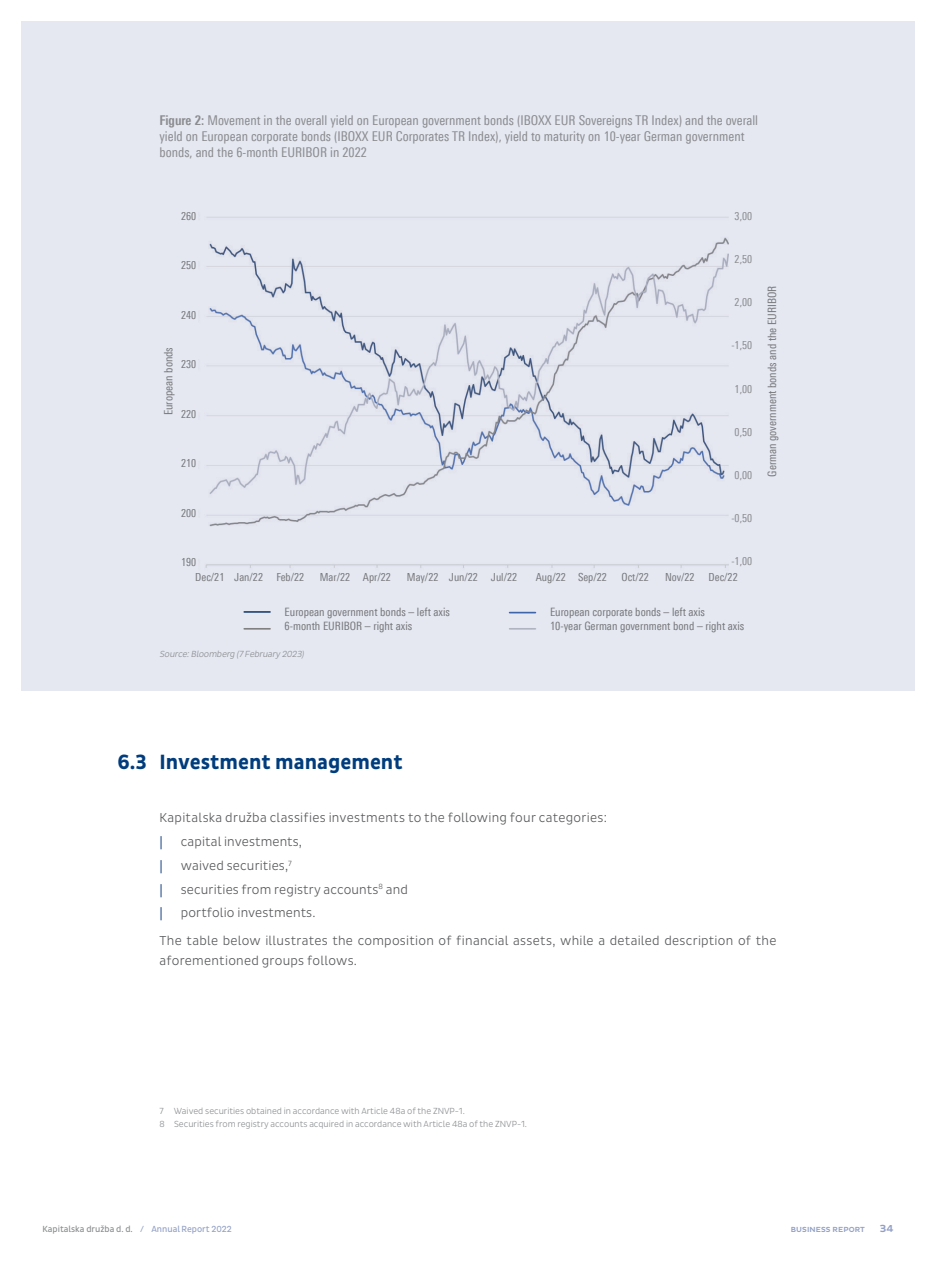
<style>
.page{position:relative;width:936px;height:1263px;background:#fff}
.page>*{position:absolute;margin:0;border:0;box-sizing:border-box;transform-origin:0 0}
.t1{font:700 21px "Pluto Sans Cond";color:#013d7d}
.t2{font:13.5px/16.2px "Linotype Univers 420 Cn";color:#8a8c8f}
.t3{font:300 13.2px/28px "Pluto Sans Cond";letter-spacing:.015em;color:#57585a}
.t4{font:13.2px "Univers LTCYR 55 Roman";color:#305691}
.t5{font:11.55px/13.8px "Linotype Univers 420 Cn";color:#76787b}
.t6{font:11.1px/14.9px "Linotype Univers 420 Cn";color:#76787b}
.t7{font:11.1px "Linotype Univers 420 Cn";color:#8a8c8f}
.t8{font:500 10.5px "Pluto Sans";color:#92a0c6}
.t9{font:300 9px/12.9px "Pluto Sans Cond";color:#8a8c8f}
.t10{font:9px "Pluto Sans Cond";color:#8a8c8f}
.t11{font:italic 300 9px "Pluto Sans Cond";color:#8a8c8f}
.t12{font:500 7.5px "Pluto Sans";letter-spacing:.015em;color:#92a0c6}
.s1{font-family:"Linotype Univers 620 Cn";font-weight:700}
.s2{color:#92a0c6}
</style>
<div class="page">
<div style="left:21px;top:21px;width:893px;height:670px;background:#e5e7f1"></div>
<img style="left:205px;top:217px;width:524px;height:351px">
<hr style="left:244px;top:611px;width:26px;height:2px;background:#204371">
<hr style="left:244px;top:628px;width:26px;height:2px;background:#7f807f">
<svg style="left:509px;top:612px;width:26px;height:1px"></svg>
<hr style="left:509px;top:628px;width:26px;height:2px;background:#b0b4c0">
<p class="t2" style="left:159px;top:112px;width:600px"><span class="s1">Figure 2:</span> Movement in the overall yield on European government bonds (IBOXX EUR Sovereigns TR Index) and the overall yield on European corporate bonds (IBOXX EUR Corporates TR Index), yield to maturity on 10-year German government bonds, and the 6-month EURIBOR in 2022</p>
<p class="t6" style="left:181px;top:208px;width:17px">260</p>
<p class="t7" style="left:734px;top:210px;width:19px">3,00</p>
<p class="t7" style="left:734px;top:253px;width:19px">2,50</p>
<p class="t7" style="left:734px;top:296px;width:19px">2,00</p>
<p class="t7" style="left:731px;top:339px;width:22px">-1,50</p>
<p class="t7" style="left:734px;top:382px;width:19px">1,00</p>
<p class="t7" style="left:734px;top:425px;width:19px">0,50</p>
<p class="t7" style="left:734px;top:468px;width:19px">0,00</p>
<p class="t7" style="left:731px;top:511px;width:22px">-0,50</p>
<p class="t7" style="left:731px;top:555px;width:22px">-1,00</p>
<p class="t6" style="left:181px;top:258px;width:17px">250</p>
<p class="t6" style="left:181px;top:307px;width:17px">240</p>
<p class="t5" style="left:161px;top:415px;width:70px;rotate:-90deg">European bonds</p>
<p class="t6" style="left:181px;top:357px;width:17px">230</p>
<p class="t6" style="left:181px;top:406px;width:17px">220</p>
<p class="t6" style="left:181px;top:456px;width:17px">210</p>
<p class="t6" style="left:181px;top:505px;width:17px">200</p>
<p class="t6" style="left:195px;top:555px;width:110px;text-indent:-14px">190<br>Dec/21 Jan/22 Feb/22</p>
<p class="t6" style="left:320px;top:570px;width:72px">Mar/22 Apr/22</p>
<p class="t6" style="left:407px;top:570px;width:112px">May/22 Jun/22 Jul/22</p>
<p class="t6" style="left:536px;top:570px;width:72px">Aug/22 Sep/22</p>
<p class="t6" style="left:621px;top:570px;width:29px">Oct/22</p>
<p class="t6" style="left:665px;top:570px;width:74px">Nov/22 Dec/22</p>
<p class="t5" style="left:284px;top:605px;width:167px">European government bonds – left axis<br>6-month EURIBOR – right axis</p>
<p class="t5" style="left:550px;top:605px;width:196px">European corporate bonds – left axis<br>10-year German government bond – right axis</p>
<p class="t11" style="left:159px;top:648px;width:147px">Source:Bloomberg (7 February 2023)</p>
<p class="t5" style="left:765px;top:477px;width:193px;rotate:-90deg">German government bonds and the EURIBOR</p>
<h1 class="t1" style="left:117px;top:750px;width:31px">6.3</h1>
<h1 class="t1" style="left:159px;top:750px;width:245px">Investment management</h1>
<p class="t3" style="left:159px;top:804px;width:449px">Kapitalska družba classifies investments to the following four categories:</p>
<p class="t4" style="left:159px;top:832px;width:5px">|</p>
<p class="t3" style="left:181px;top:828px;width:123px">capital investments,</p>
<p class="t4" style="left:159px;top:856px;width:5px">|</p>
<p class="t3" style="left:181px;top:851px;width:112px">waived securities,<sup>7</sup></p>
<p class="t4" style="left:159px;top:880px;width:5px">|</p>
<p class="t3" style="left:181px;top:875px;width:229px">securities from registry accounts<sup>8</sup> and</p>
<p class="t4" style="left:159px;top:903px;width:5px">|</p>
<p class="t3" style="left:159px;top:899px;width:618px;text-indent:21px">portfolio investments.<br>The table below illustrates the composition of financial assets, while a detailed description of the</p>
<p class="t3" style="left:159px;top:946px;width:199px">aforementioned groups follows.</p>
<p class="t9" style="left:159px;top:1104px;width:369px">7 Waived securities obtained in accordance with Article 48a of the ZNVP-1.<br>8 Securities from registry accounts acquired in accordance with Article 48a of the ZNVP-1.</p>
<p class="t10" style="left:43px;top:1224px;width:191px">Kapitalska družba d. d. <span class="s2">/ Annual Report 2022</span></p>
<p class="t12" style="left:790px;top:1226px;width:76px">BUSINESS REPORT</p>
<p class="t8" style="left:879px;top:1223px;width:15px">34</p>
</div>
